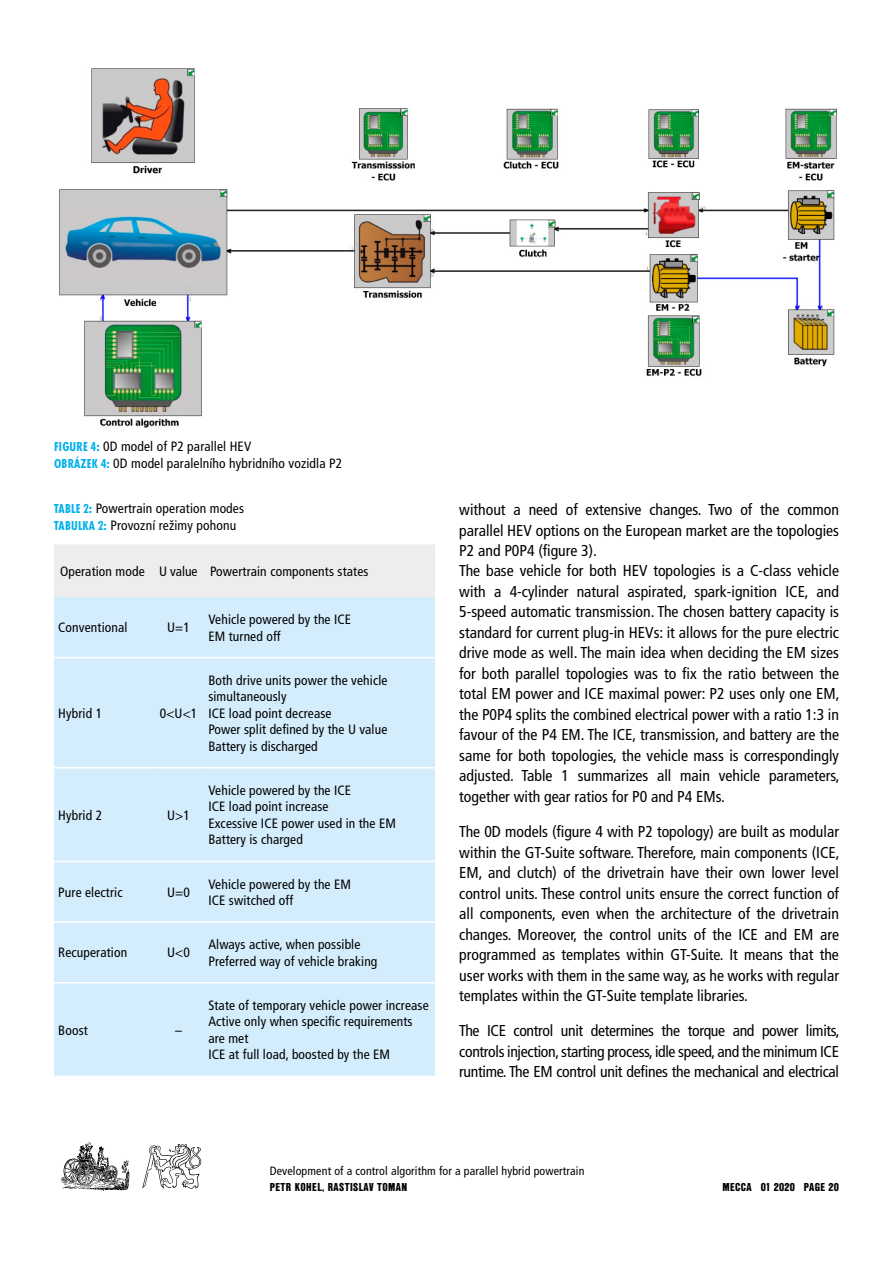
<style>
.page{position:relative;width:893px;height:1263px;background:#fff}
.page>*{position:absolute;margin:0;border:0;box-sizing:border-box;transform-origin:0 0}
.t1{font:condensed 15.75px/20.5px "Frutiger CE";color:#000;text-align:justify}
.t2{font:condensed 13.5px/16.5px "Frutiger CE";letter-spacing:.01em;color:#000}
.t3{font:condensed 12px "Frutiger CE";letter-spacing:.01em;color:#000}
.t4{font:12px "Nimbus Sans DOT Blac Cond";letter-spacing:.025em;color:#000}
.s1{font-family:"Futura TOT";font-weight:700;color:#00b1eb}
</style>
<div class="page">
<img style="left:60px;top:1142px;width:70px;height:49px">
<svg style="left:142px;top:1144px;width:59px;height:45px"></svg>
<img style="left:59px;top:68px;width:778px;height:360px">
<div style="left:54px;top:544px;width:381px;height:53px;background:#ededed"></div>
<div style="left:54px;top:597px;width:381px;height:479px;background:#d4edfc"></div>
<hr style="left:54px;top:657px;width:99px;height:1px;background:#fff">
<hr style="left:153px;top:657px;width:51px;height:1px;background:#fff">
<hr style="left:204px;top:657px;width:231px;height:1px;background:#fff">
<hr style="left:54px;top:767px;width:99px;height:1px;background:#fff">
<hr style="left:153px;top:767px;width:51px;height:1px;background:#fff">
<hr style="left:204px;top:767px;width:231px;height:1px;background:#fff">
<hr style="left:54px;top:861px;width:99px;height:1px;background:#fff">
<hr style="left:153px;top:861px;width:51px;height:1px;background:#fff">
<hr style="left:204px;top:861px;width:231px;height:1px;background:#fff">
<hr style="left:54px;top:921px;width:99px;height:2px;background:#fff">
<hr style="left:153px;top:921px;width:51px;height:2px;background:#fff">
<hr style="left:204px;top:921px;width:231px;height:2px;background:#fff">
<hr style="left:54px;top:982px;width:99px;height:1px;background:#fff">
<hr style="left:153px;top:982px;width:51px;height:1px;background:#fff">
<hr style="left:204px;top:982px;width:231px;height:1px;background:#fff">
<p class="t2" style="left:54px;top:438px;width:290px"><span class="s1">FIGURE 4:</span> 0D model of P2 parallel HEV<br><span class="s1">OBRÁZEK 4:</span> 0D model paralelního hybridního vozidla P2</p>
<p class="t2" style="left:54px;top:501px;width:191px"><span class="s1">TABLE 2:</span> Powertrain operation modes<br><span class="s1">TABULKA 2:</span> Provozní režimy pohonu</p>
<p class="t2" style="left:60px;top:563px;width:310px">Operation mode U value Powertrain components states</p>
<p class="t2" style="left:58px;top:620px;width:71px">Conventional</p>
<p class="t2" style="left:167px;top:620px;width:24px">U=1</p>
<p class="t2" style="left:208px;top:611px;width:144px">Vehicle powered by the ICE<br>EM turned off</p>
<p class="t2" style="left:58px;top:705px;width:45px">Hybrid 1</p>
<p class="t2" style="left:160px;top:705px;width:39px">0&lt;U&lt;1</p>
<p class="t2" style="left:58px;top:807px;width:45px">Hybrid 2</p>
<p class="t2" style="left:167px;top:807px;width:24px">U&gt;1</p>
<p class="t2" style="left:208px;top:672px;width:181px">Both drive units power the vehicle simultaneously<br>ICE load point decrease<br>Power split defined by the U value<br>Battery is discharged</p>
<p class="t2" style="left:208px;top:782px;width:189px">Vehicle powered by the ICE<br>ICE load point increase<br>Excessive ICE power used in the EM<br>Battery is charged</p>
<p class="t2" style="left:58px;top:884px;width:66px">Pure electric</p>
<p class="t2" style="left:167px;top:884px;width:24px">U=0</p>
<p class="t2" style="left:208px;top:876px;width:144px">Vehicle powered by the EM<br>ICE switched off</p>
<p class="t2" style="left:58px;top:945px;width:70px">Recuperation</p>
<p class="t2" style="left:167px;top:945px;width:24px">U&lt;0</p>
<p class="t2" style="left:208px;top:936px;width:171px">Always active, when possible<br>Preferred way of vehicle braking</p>
<p class="t2" style="left:58px;top:1022px;width:31px">Boost</p>
<p class="t2" style="left:175px;top:1022px;width:8px">–</p>
<p class="t2" style="left:208px;top:997px;width:222px">State of temporary vehicle power increase<br>Active only when specific requirements are met<br>ICE at full load, boosted by the EM</p>
<p class="t1" style="left:459px;top:499px;width:382px;text-align:left">without a need of extensive changes. Two of the common parallel HEV options on the European market are the topologies P2 and P0P4 (figure 3).<br>The base vehicle for both HEV topologies is a C-class vehicle with a 4-cylinder natural aspirated, spark-ignition ICE, and 5-speed automatic transmission. The chosen battery capacity is standard for current plug-in HEVs: it allows for the pure electric drive mode as well. The main idea when deciding the EM sizes for both parallel topologies was to fix the ratio between the total EM power and ICE maximal power: P2 uses only one EM, the P0P4 splits the combined electrical power with a ratio 1:3 in favour of the P4 EM. The ICE, transmission, and battery are the same for both topologies, the vehicle mass is correspondingly adjusted. Table 1 summarizes all main vehicle parameters, together with gear ratios for P0 and P4 EMs.</p>
<p class="t1" style="left:459px;top:822px;width:382px">The 0D models (figure 4 with P2 topology) are built as modular within the GT-Suite software. Therefore, main components (ICE, EM, and clutch) of the drivetrain have their own lower level control units. These control units ensure the correct function of all components, even when the architecture of the drivetrain changes. Moreover, the control units of the ICE and EM are programmed as templates within GT-Suite. It means that the user works with them in the same way, as he works with regular templates within the GT-Suite template libraries.</p>
<p class="t1" style="left:459px;top:1021px;width:382px">The ICE control unit determines the torque and power limits, controls injection, starting process, idle speed, and the minimum ICE runtime. The EM control unit defines the mechanical and electrical</p>
<p class="t3" style="left:270px;top:1164px;width:316px">Development of a control algorithm for a parallel hybrid powertrain</p>
<p class="t4" style="left:270px;top:1180px;width:37px">PETR KOHEL</p>
<p class="t4" style="left:322px;top:1180px;width:18px">, RASTISLAV</p>
<p class="t4" style="left:377px;top:1180px;width:13px">TOMAN</p>
<p class="t4" style="left:722px;top:1180px;width:118px">MECCA 01 2020 PAGE 20</p>
</div>
